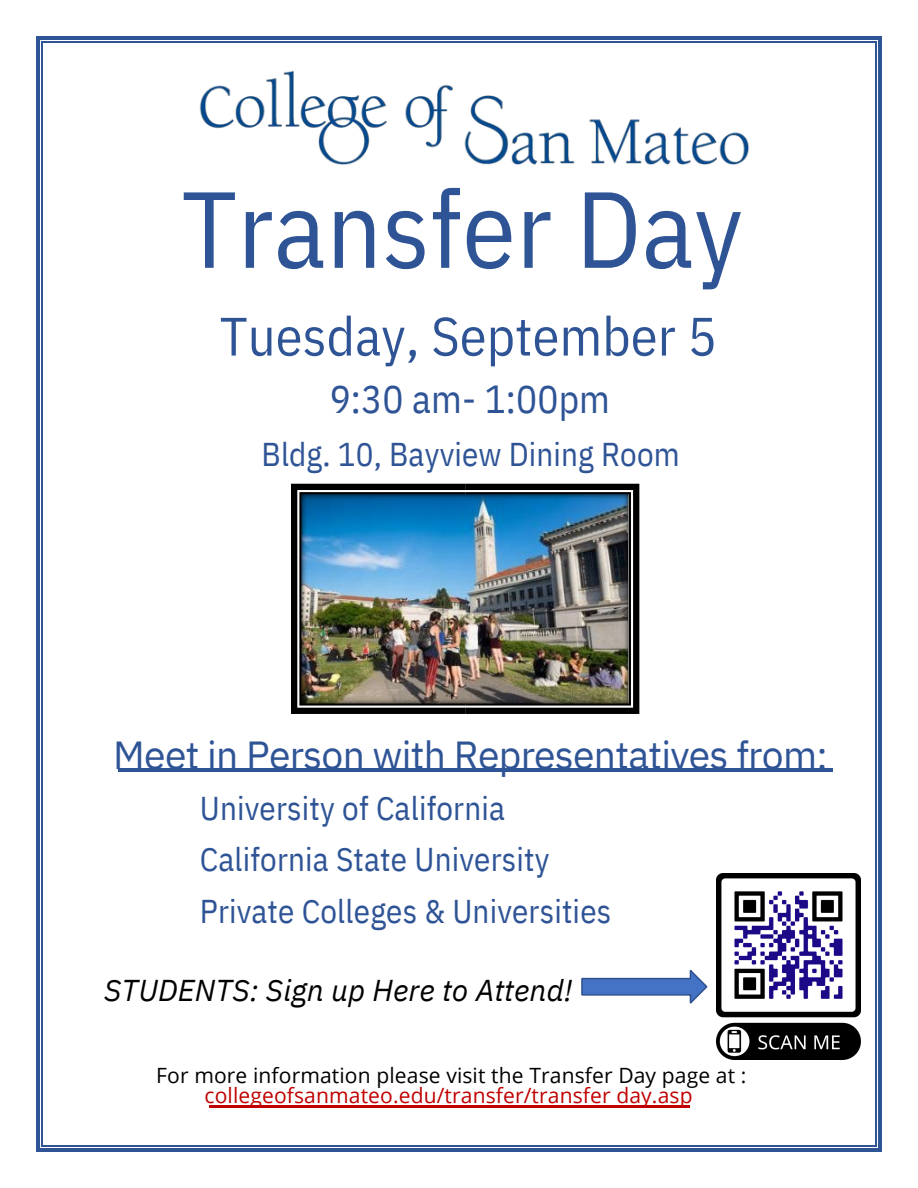
<style>
.page{position:relative;width:918px;height:1188px;background:#fff}
.page>*{position:absolute;margin:0;border:0;box-sizing:border-box;transform-origin:0 0}
.t1{font:108px "IBM Plex Sans Cond";letter-spacing:.005em;color:#2f5496}
.t2{font:54px "IBM Plex Sans Cond";letter-spacing:.005em;color:#2f5496}
.t3{font:39px "IBM Plex Sans";letter-spacing:-.02em;color:#2f5496}
.t4{font:39px "IBM Plex Sans Cond";letter-spacing:.005em;color:#2f5496}
.t5{font:33px/51.8px "IBM Plex Sans Cond";letter-spacing:.005em;color:#2f5496}
.t6{font:italic 30px "IBM Plex Sans";letter-spacing:.005em;color:#000}
.t7{font:21px/20.2px "Open Sans";letter-spacing:.005em;color:#000;text-align:center}
.s1{color:#c00000}
</style>
<div class="page">
<img style="left:118px;top:768px;width:715px;height:4px">
<hr style="left:118px;top:768px;width:714px;height:3px;background:#2e5496">
<img style="left:209px;top:1105px;width:481px;height:3px">
<hr style="left:209px;top:1106px;width:402px;height:2px;background:#c00000">
<hr style="left:612px;top:1106px;width:78px;height:2px;background:#c00000">
<img style="left:291px;top:484px;width:348px;height:230px">
<svg style="left:581px;top:970px;width:127px;height:34px"></svg>
<svg style="left:36px;top:36px;width:7px;height:7px"></svg>
<hr style="left:43px;top:36px;width:832px;height:4px;background:#2f5496">
<hr style="left:43px;top:42px;width:832px;height:1px;background:#2f5496">
<svg style="left:875px;top:36px;width:7px;height:7px"></svg>
<hr style="left:36px;top:43px;width:4px;height:1102px;background:#2f5496">
<hr style="left:42px;top:43px;width:1px;height:1102px;background:#2f5496">
<div style="left:877px;top:43px;width:5px;height:1102px;background:#2f5496"></div>
<hr style="left:875px;top:43px;width:1px;height:1102px;background:#2f5496">
<svg style="left:36px;top:1145px;width:7px;height:7px"></svg>
<div style="left:43px;top:1147px;width:832px;height:5px;background:#2f5496"></div>
<hr style="left:43px;top:1145px;width:832px;height:1px;background:#2f5496">
<svg style="left:875px;top:1145px;width:7px;height:7px"></svg>
<img style="left:199px;top:70px;width:550px;height:95px">
<img style="left:716px;top:874px;width:144px;height:185px">
<p class="t1" style="left:181px;top:157px;width:563px">Transfer Day</p>
<p class="t2" style="left:220px;top:300px;width:498px">Tuesday, September 5</p>
<p class="t4" style="left:330px;top:373px;width:282px">9:30 am- 1:00pm</p>
<p class="t5" style="left:261px;top:428px;width:420px">Bldg. 10, Bayview Dining Room</p>
<p class="t3" style="left:113px;top:729px;width:716px">Meet in Person with Representatives from:</p>
<p class="t5" style="left:200px;top:781px;width:413px">University of California<br>California State University<br>Private Colleges &amp; Universities</p>
<p class="t6" style="left:104px;top:970px;width:470px">STUDENTS: Sign up Here to Attend!</p>
<p class="t7" style="left:156px;top:1064px;width:592px">For more information please visit the Transfer Day page at : <span class="s1">collegeofsanmateo.edu/transfer/transfer day.asp</span></p>
</div>
